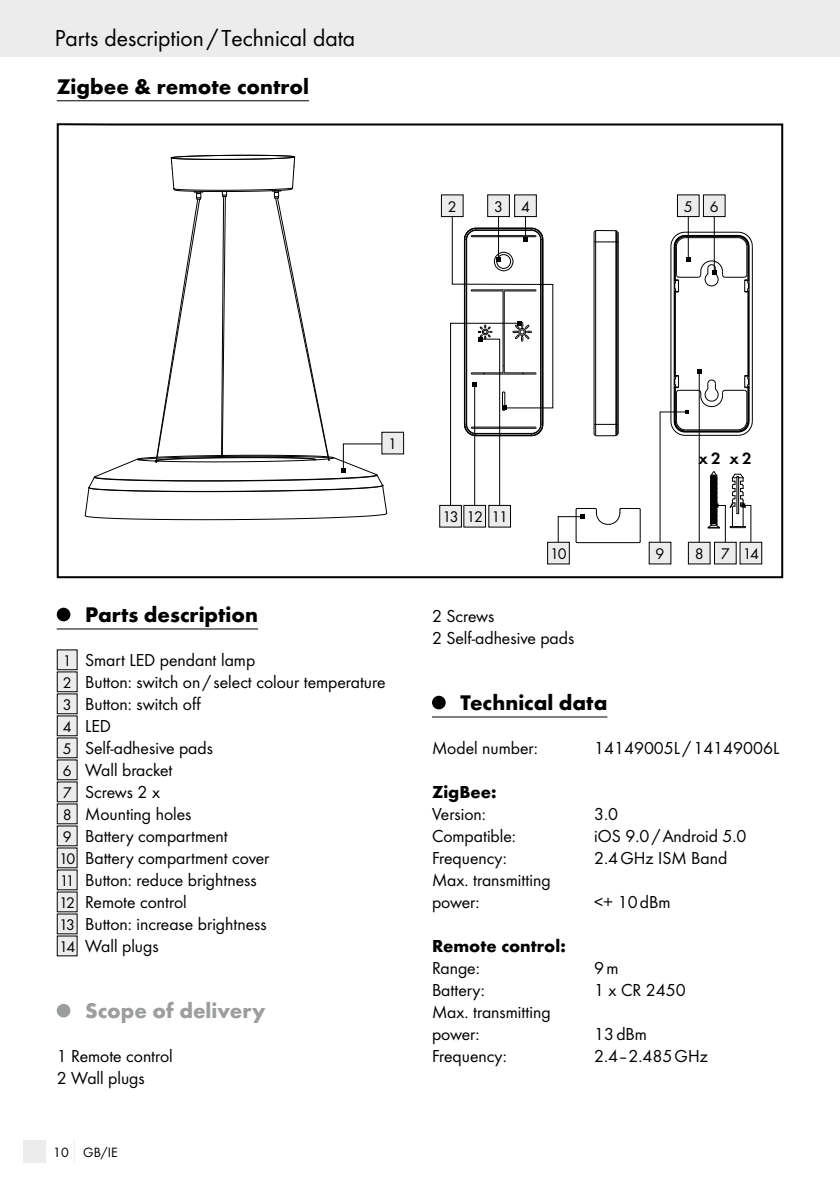
<style>
.page{position:relative;width:840px;height:1191px;background:#fff}
.page>*{position:absolute;margin:0;border:0;box-sizing:border-box;transform-origin:0 0}
.t1{font:24px "Futura Boo";color:#000}
.t2{font:700 22px "Futura";color:#000}
.t3{font:700 22px "Futura";color:#9c9d9d}
.t4{font:18px/22px "Futura Boo";color:#000}
.t5{font:700 18px "Futura";color:#000}
.t6{font:17px "Futura Dem";color:#000}
.t7{font:16px "Futura Boo";letter-spacing:-.08em;color:#000}
.t8{font:14px "Futura Boo";color:#000}
.s1{font-size:16px}
</style>
<div class="page">
<div style="left:23px;top:1140px;width:22px;height:22px;background:#ececec"></div>
<svg style="left:74px;top:1140px;width:1px;height:22px"></svg>
<div style="left:0;top:0;width:839px;height:57px;background:#ececec"></div>
<hr style="left:57px;top:100px;width:252px;height:1px;background:#000">
<svg style="left:56px;top:123px;width:727px;height:456px"></svg>
<hr style="left:670px;top:246px;width:1px;height:175px;background:#000">
<hr style="left:673px;top:246px;width:1px;height:175px;background:#000">
<hr style="left:674px;top:292px;width:1px;height:83px;background:#000">
<hr style="left:747px;top:291px;width:1px;height:85px;background:#000">
<hr style="left:748px;top:246px;width:1px;height:175px;background:#000">
<hr style="left:751px;top:246px;width:1px;height:175px;background:#000">
<div style="left:439px;top:505px;width:22px;height:22px;background:#ececec"></div>
<div style="left:439px;top:505px;width:22px;height:22px;border:1px solid #000"></div>
<div style="left:441px;top:195px;width:22px;height:21px;background:#ececec"></div>
<div style="left:440px;top:194px;width:23px;height:23px;border:1px solid #000"></div>
<div style="left:487px;top:195px;width:22px;height:21px;background:#ececec"></div>
<div style="left:514px;top:195px;width:22px;height:21px;background:#ececec"></div>
<svg style="left:449px;top:206px;width:191px;height:356px"></svg>
<div style="left:547px;top:542px;width:22px;height:22px;background:#ececec"></div>
<div style="left:547px;top:542px;width:22px;height:22px;border:1px solid #000"></div>
<div style="left:648px;top:542px;width:22px;height:22px;background:#ececec"></div>
<hr style="left:687px;top:200px;width:1px;height:59px;background:#000">
<div style="left:677px;top:195px;width:21px;height:21px;background:#ececec"></div>
<div style="left:676px;top:194px;width:23px;height:23px;border:1px solid #000"></div>
<hr style="left:713px;top:200px;width:1px;height:72px;background:#000">
<svg style="left:669px;top:231px;width:83px;height:62px"></svg>
<div style="left:703px;top:195px;width:21px;height:21px;background:#ececec"></div>
<div style="left:702px;top:194px;width:23px;height:23px;border:1px solid #000"></div>
<svg style="left:658px;top:369px;width:94px;height:193px"></svg>
<div style="left:739px;top:542px;width:22px;height:22px;background:#ececec"></div>
<svg style="left:85px;top:155px;width:305px;height:365px"></svg>
<div style="left:381px;top:432px;width:22px;height:22px;background:#ececec"></div>
<div style="left:381px;top:432px;width:23px;height:22px;border:1px solid #000"></div>
<hr style="left:57px;top:628px;width:201px;height:1px;background:#000">
<div style="left:57px;top:607px;width:13px;height:14px;background:#000;border-radius:50%"></div>
<div style="left:57px;top:650px;width:20px;height:20px;background:#ececec"></div>
<div style="left:57px;top:649px;width:21px;height:21px;border:1px solid #000"></div>
<div style="left:57px;top:672px;width:20px;height:20px;background:#ececec"></div>
<div style="left:57px;top:694px;width:20px;height:20px;background:#ececec"></div>
<div style="left:57px;top:716px;width:20px;height:20px;background:#ececec"></div>
<div style="left:57px;top:738px;width:20px;height:20px;background:#ececec"></div>
<div style="left:57px;top:760px;width:20px;height:20px;background:#ececec"></div>
<div style="left:57px;top:782px;width:20px;height:20px;background:#ececec"></div>
<div style="left:57px;top:804px;width:20px;height:20px;background:#ececec"></div>
<div style="left:57px;top:826px;width:20px;height:20px;background:#ececec"></div>
<div style="left:57px;top:848px;width:20px;height:20px;background:#ececec"></div>
<div style="left:57px;top:870px;width:20px;height:20px;background:#ececec"></div>
<div style="left:57px;top:892px;width:20px;height:20px;background:#ececec"></div>
<div style="left:57px;top:914px;width:20px;height:20px;background:#ececec"></div>
<div style="left:57px;top:936px;width:20px;height:20px;background:#ececec"></div>
<div style="left:57px;top:1003px;width:13px;height:14px;background:#9c9d9d;border-radius:50%"></div>
<hr style="left:432px;top:716px;width:175px;height:1px;background:#000">
<div style="left:432px;top:695px;width:13px;height:14px;background:#000;border-radius:50%"></div>
<h1 class="t1" style="left:55px;top:24px;width:302px">Parts description / Technical data</h1>
<p class="t2" style="left:57px;top:73px;width:254px">Zigbee &amp; remote control</p>
<p class="t7" style="left:447px;top:197px;width:10px">2</p>
<p class="t7" style="left:494px;top:197px;width:37px">3 4</p>
<p class="t7" style="left:683px;top:197px;width:36px">5 6</p>
<p class="t7" style="left:388px;top:434px;width:10px">1</p>
<p class="t2" style="left:85px;top:601px;width:174px">Parts description</p>
<p class="t4" style="left:59px;top:649px;width:328px"><span class="s1">1</span> Smart LED pendant lamp<br><span class="s1">2</span> Button: switch on / select colour temperature<br><span class="s1">3</span> Button: switch off<br><span class="s1">4</span> LED<br><span class="s1">5</span> Self-adhesive pads<br><span class="s1">6</span> Wall bracket<br><span class="s1">7</span> Screws 2 x<br><span class="s1">8</span> Mounting holes<br><span class="s1">9</span> Battery compartment<br><span class="s1">10</span> Battery compartment cover<br><span class="s1">11</span> Button: reduce brightness<br><span class="s1">12</span> Remote control<br><span class="s1">13</span> Button: increase brightness<br><span class="s1">14</span> Wall plugs</p>
<p class="t3" style="left:85px;top:997px;width:182px">Scope of delivery</p>
<p class="t4" style="left:57px;top:1045px;width:117px">1 Remote control<br>2 Wall plugs</p>
<p class="t8" style="left:53px;top:1143px;width:66px">10 GB/IE</p>
<p class="t7" style="left:442px;top:507px;width:67px">13 12 11</p>
<p class="t6" style="left:698px;top:448px;width:55px">x 2 x 2</p>
<p class="t7" style="left:550px;top:544px;width:18px">10</p>
<p class="t7" style="left:655px;top:544px;width:10px">9</p>
<p class="t7" style="left:694px;top:544px;width:36px">8 7</p>
<p class="t7" style="left:742px;top:544px;width:18px">14</p>
<p class="t4" style="left:432px;top:605px;width:144px">2 Screws<br>2 Self-adhesive pads</p>
<p class="t2" style="left:460px;top:689px;width:148px">Technical data</p>
<p class="t4" style="left:432px;top:737px;width:107px">Model number:</p>
<p class="t4" style="left:594px;top:737px;width:186px">14149005L /14149006L</p>
<p class="t5" style="left:432px;top:781px;width:66px">ZigBee:</p>
<p class="t4" style="left:432px;top:803px;width:55px">Version:</p>
<p class="t4" style="left:594px;top:803px;width:25px">3.0</p>
<p class="t4" style="left:432px;top:825px;width:85px">Compatible:</p>
<p class="t4" style="left:594px;top:825px;width:154px">iOS 9.0/Android 5.0</p>
<p class="t4" style="left:432px;top:847px;width:76px">Frequency:</p>
<p class="t4" style="left:594px;top:847px;width:135px">2.4GHz ISM Band</p>
<p class="t4" style="left:432px;top:869px;width:120px">Max. transmitting power:</p>
<p class="t4" style="left:594px;top:891px;width:78px">&lt;+ 10dBm</p>
<p class="t5" style="left:432px;top:935px;width:135px">Remote control:</p>
<p class="t4" style="left:432px;top:957px;width:49px">Range:</p>
<p class="t4" style="left:594px;top:957px;width:26px">9m</p>
<p class="t4" style="left:432px;top:979px;width:54px">Battery:</p>
<p class="t4" style="left:594px;top:979px;width:93px">1 x CR 2450</p>
<p class="t4" style="left:432px;top:1001px;width:120px">Max. transmitting power:</p>
<p class="t4" style="left:594px;top:1023px;width:54px">13dBm</p>
<p class="t4" style="left:432px;top:1045px;width:76px">Frequency:</p>
<p class="t4" style="left:594px;top:1045px;width:115px">2.4‒2.485GHz</p>
</div>
